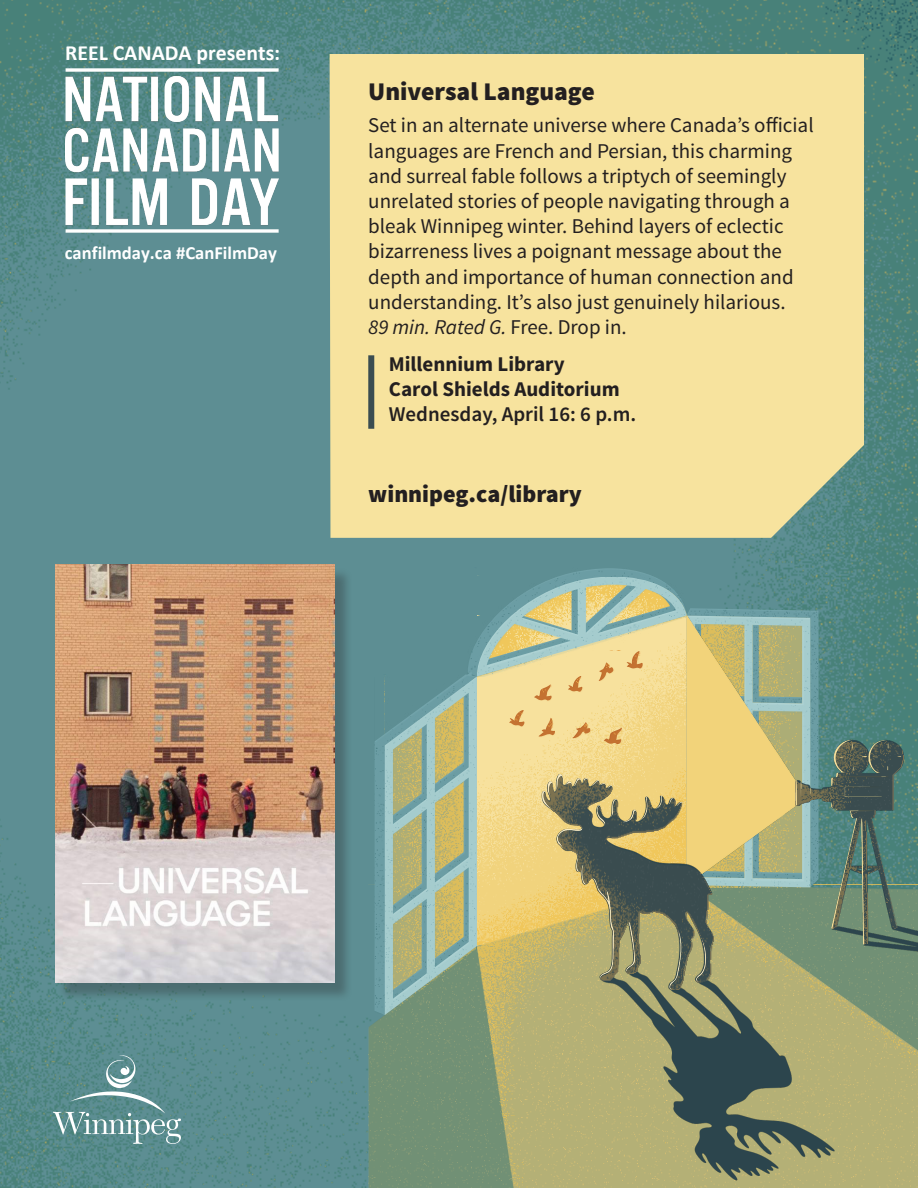
<style>
.page{position:relative;width:918px;height:1188px;background:#fff}
.page>*{position:absolute;margin:0;border:0;box-sizing:border-box;transform-origin:0 0}
.t1{font:900 25.5px "Source Sans Pro";color:#231f20}
.t2{font:900 24px "Source Sans Pro";color:#231f20}
.t3{font:700 21.75px "Calibri";color:#fff}
.t4{font:21px/25.2px "Source Sans Pro";color:#231f20}
.t5{font:700 21px "Source Sans Pro";color:#231f20}
.t6{font:600 21px "Source Sans Pro";color:#231f20}
.t7{font:700 18.6px "Calibri";color:#fff}
.s1{font-style:italic}
</style>
<div class="page">
<img style="left:0;top:0;width:918px;height:1188px">
<img style="left:369px;top:884px;width:108px;height:304px">
<img style="left:477px;top:1015px;width:441px;height:173px">
<img style="left:818px;top:611px;width:100px;height:407px">
<img style="left:538px;top:735px;width:368px;height:450px">
<svg style="left:375px;top:568px;width:443px;height:447px;background:#abb48c"></svg>
<img style="left:542px;top:775px;width:164px;height:215px">
<img style="left:510px;top:651px;width:133px;height:92px">
<img style="left:65px;top:69px;width:214px;height:163px">
<div style="left:330px;top:54px;width:534px;height:484px;background:#f7e39e"></div>
<svg style="left:53px;top:1055px;width:128px;height:89px;background:#6a9799"></svg>
<div style="left:368px;top:355px;width:6px;height:74px;background:#3b4d51"></div>
<div style="left:58px;top:567px;width:294px;height:434px;background:#231f20;opacity:.3"></div>
<img style="left:55px;top:565px;width:279px;height:418px">
<p class="t3" style="left:65px;top:37px;width:217px">REEL CANADA presents:</p>
<p class="t7" style="left:65px;top:240px;width:214px">canfilmday.ca #CanFilmDay</p>
<p class="t1" style="left:368px;top:75px;width:228px">Universal Language</p>
<p class="t4" style="left:368px;top:113px;width:447px">Set in an alternate universe where Canada’s official languages are French and Persian, this charming and surreal fable follows a triptych of seemingly unrelated stories of people navigating through a bleak Winnipeg winter. Behind layers of eclectic bizarreness lives a poignant message about the depth and importance of human connection and understanding. It’s also just genuinely hilarious.<br><span class="s1">89 min. Rated G.</span> Free. Drop in.</p>
<p class="t5" style="left:389px;top:351px;width:177px">Millennium Library</p>
<p class="t5" style="left:389px;top:376px;width:232px">Carol Shields Auditorium</p>
<p class="t6" style="left:389px;top:401px;width:249px">Wednesday, April 16: 6 p.m.</p>
<p class="t2" style="left:368px;top:478px;width:215px">winnipeg.ca/library</p>
</div>
